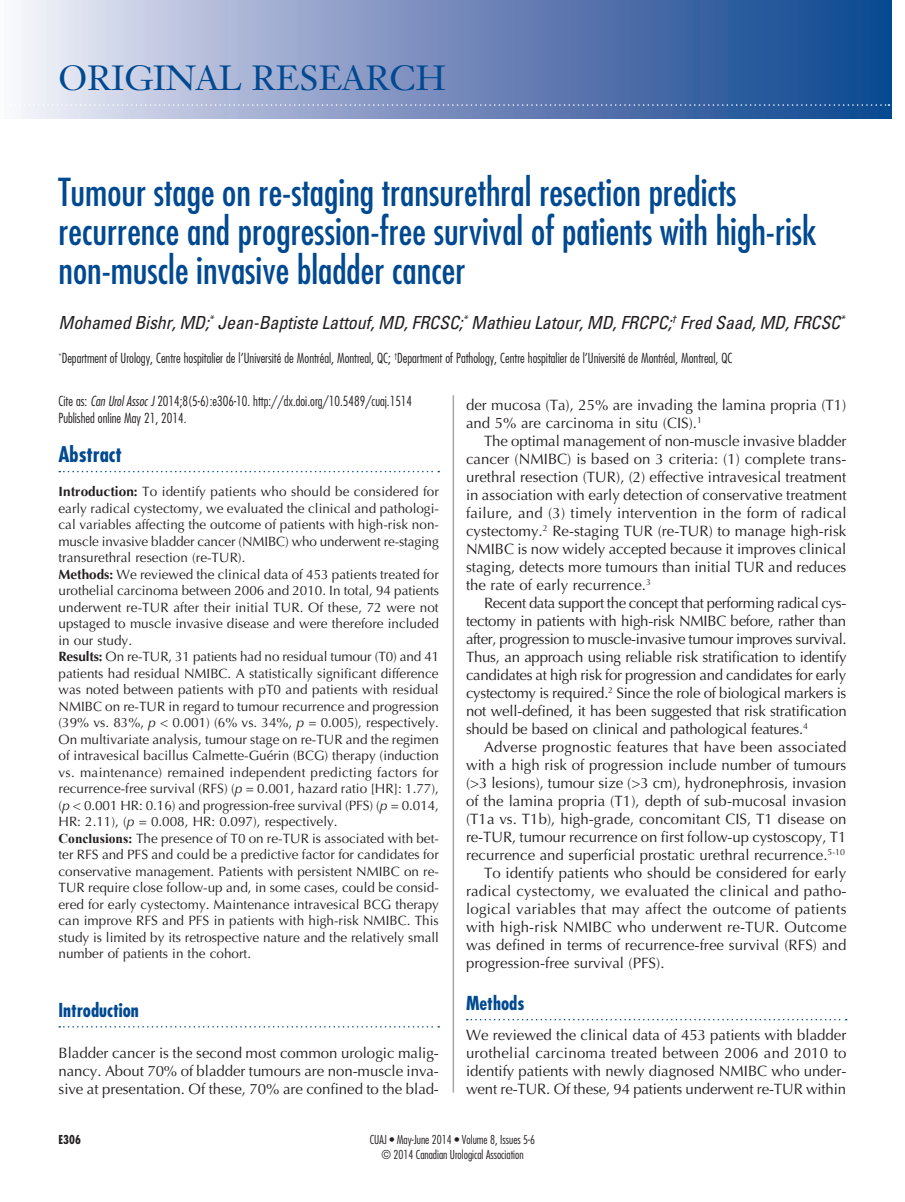
<style>
.page{position:relative;width:905px;height:1202px;background:#fff}
.page>*{position:absolute;margin:0;border:0;box-sizing:border-box;transform-origin:0 0}
.t1{font:condensed 37.5px/39px "Futura";color:#014990}
.t2{font:34.5px "Janson Text";letter-spacing:.315em;color:#014990}
.t3{font:700 condensed 21px "Futura";color:#014990}
.t4{font:700 condensed 18.75px "Futura";color:#014990}
.t5{font:italic condensed 18px "Univers";letter-spacing:-.01em;color:#231f20}
.t6{font:15px/18px "Optima";color:#231f20;text-align:justify}
.t7{font:13.5px/16.5px "Optima";color:#231f20}
.t8{font:300 condensed 13.5px/16.5px "Futura";color:#231f20}
.t9{font:300 condensed 12px/14.4px "Futura";color:#231f20;text-align:center}
.t10{font:700 condensed 12px "Futura";color:#231f20}
.s1{font-style:italic}
.s2{font-weight:700}
.s3{font-family:"Times New Roman";font-weight:700}
</style>
<div class="page">
<svg style="left:21px;top:0;width:870px;height:118px;background:#7890be"></svg>
<svg style="left:21px;top:104px;width:868px;height:2px;background:#90a4c9"></svg>
<hr style="left:452px;top:395px;width:2px;height:697px;background:#231f20">
<svg style="left:59px;top:471px;width:380px;height:1px"></svg>
<svg style="left:59px;top:1026px;width:380px;height:1px"></svg>
<svg style="left:466px;top:1018px;width:380px;height:2px"></svg>
<h2 class="t2" style="left:58px;top:56px;width:389px">ORIGINAL RESEARCH</h2>
<h1 class="t1" style="left:58px;top:172px;width:760px">Tumour stage on re-staging transurethral resection predicts recurrence and progression-free survival of patients with high-risk non-muscle invasive bladder cancer</h1>
<p class="t5" style="left:58px;top:311px;width:787px">Mohamed Bishr, MD;<sup>*</sup> Jean-Baptiste Lattouf, MD, FRCSC;<sup>*</sup> Mathieu Latour, MD, FRCPC;<sup>†</sup> Fred Saad, MD, FRCSC<sup>*</sup></p>
<p class="t8" style="left:58px;top:350px;width:675px"><sup>*</sup>Department of Urology, Centre hospitalier de l’Université de Montréal, Montreal, QC; <sup>†</sup>Department of Pathology, Centre hospitalier de l’Université de Montréal, Montreal, QC</p>
<p class="t8" style="left:58px;top:393px;width:355px">Cite as: <span class="s1">Can Urol Assoc J</span> 2014;8(5-6):e306-10. http://dx.doi.org/10.5489/cuaj.1514<br>Published online May 21, 2014.</p>
<h3 class="t3" style="left:58px;top:440px;width:65px">Abstract</h3>
<p class="t7" style="left:58px;top:484px;width:382px"><span class="s2">Introduction:</span> To identify patients who should be considered for early radical cystectomy, we evaluated the clinical and pathologi&shy;cal variables affecting the outcome of patients with high-risk non&shy;muscle invasive bladder cancer (NMIBC) who underwent re-staging transurethral resection (re-TUR).<br><span class="s2">Methods:</span> We reviewed the clinical data of 453 patients treated for urothelial carcinoma between 2006 and 2010. In total, 94 patients underwent re-TUR after their initial TUR. Of these, 72 were not upstaged to muscle invasive disease and were therefore included in our study.<br><span class="s2">Results:</span> On re-TUR, 31 patients had no residual tumour (T0) and 41 patients had residual NMIBC. A statistically significant difference was noted between patients with pT0 and patients with residual NMIBC on re-TUR in regard to tumour recurrence and progression (39% vs. 83%, <span class="s1">p</span> &lt; 0.001) (6% vs. 34%, <span class="s1">p</span> = 0.005), respectively.<br>On multivariate analysis, tumour stage on re-TUR and the regimen of intravesical bacillus Calmette-Guérin (BCG) therapy (induction vs. maintenance) remained independent predicting factors for recurrence-free survival (RFS) (<span class="s1">p</span> = 0.001, hazard ratio [HR]: 1.77), (<span class="s1">p</span> &lt; 0.001 HR: 0.16) and progression-free survival (PFS) (<span class="s1">p</span> = 0.014, HR: 2.11), (<span class="s1">p</span> = 0.008, HR: 0.097), respectively.<br><span class="s3">Conclusions:</span> The presence of T0 on re-TUR is associated with bet&shy;ter RFS and PFS and could be a predictive factor for candidates for conservative management. Patients with persistent NMIBC on re-TUR require close follow-up and, in some cases, could be consid&shy;ered for early cystectomy. Maintenance intravesical BCG therapy can improve RFS and PFS in patients with high-risk NMIBC. This study is limited by its retrospective nature and the relatively small number of patients in the cohort.</p>
<p class="t4" style="left:58px;top:998px;width:82px">Introduction</p>
<p class="t6" style="left:58px;top:1044px;width:382px">Bladder cancer is the second most common urologic malig&shy;nancy. About 70% of bladder tumours are non-muscle inva&shy;sive at presentation. Of these, 70% are confined to the blad-</p>
<p class="t6" style="left:466px;top:396px;width:382px">der mucosa (Ta), 25% are invading the lamina propria (T1) and 5% are carcinoma in situ (CIS).<sup>1</sup></p>
<p class="t6" style="left:466px;top:432px;width:382px;text-indent:18px">The optimal management of non-muscle invasive bladder cancer (NMIBC) is based on 3 criteria: (1) complete trans&shy;urethral resection (TUR), (2) effective intravesical treatment in association with early detection of conservative treatment failure, and (3) timely intervention in the form of radical cystectomy.<sup>2</sup> Re-staging TUR (re-TUR) to manage high-risk NMIBC is now widely accepted because it improves clinical staging, detects more tumours than initial TUR and reduces the rate of early recurrence.<sup>3</sup></p>
<p class="t6" style="left:466px;top:594px;width:382px;text-indent:18px">Recent data support the concept that performing radical cys&shy;tectomy in patients with high-risk NMIBC before, rather than after, progression to muscle-invasive tumour improves survival.<br>Thus, an approach using reliable risk stratification to identify candidates at high risk for progression and candidates for early cystectomy is required.<sup>2</sup> Since the role of biological markers is not well-defined, it has been suggested that risk stratification should be based on clinical and pathological features.<sup>4</sup></p>
<p class="t6" style="left:484px;top:738px;width:364px">Adverse prognostic features that have been associated</p>
<p class="t6" style="left:466px;top:756px;width:381px">with a high risk of progression include number of tumours</p>
<p class="t6" style="left:466px;top:774px;width:382px">(&gt;3 lesions), tumour size (&gt;3 cm), hydronephrosis, invasion</p>
<p class="t6" style="left:466px;top:792px;width:382px">of the lamina propria (T1), depth of sub-mucosal invasion</p>
<p class="t6" style="left:466px;top:810px;width:382px">(T1a vs. T1b), high-grade, concomitant CIS, T1 disease on</p>
<p class="t6" style="left:466px;top:828px;width:382px">re-TUR, tumour recurrence on first follow-up cystoscopy, T1</p>
<p class="t6" style="left:466px;top:846px;width:380px">recurrence and superficial prostatic urethral recurrence.<sup>5-10</sup></p>
<p class="t6" style="left:484px;top:864px;width:364px">To identify patients who should be considered for early</p>
<p class="t6" style="left:466px;top:882px;width:382px">radical cystectomy, we evaluated the clinical and patho-</p>
<p class="t6" style="left:466px;top:900px;width:382px">logical variables that may affect the outcome of patients</p>
<p class="t6" style="left:466px;top:918px;width:382px">with high-risk NMIBC who underwent re-TUR. Outcome</p>
<p class="t6" style="left:466px;top:936px;width:382px">was defined in terms of recurrence-free survival (RFS) and</p>
<p class="t6" style="left:466px;top:954px;width:200px">progression-free survival (PFS).</p>
<p class="t4" style="left:466px;top:990px;width:60px">Methods</p>
<p class="t6" style="left:466px;top:1026px;width:382px">We reviewed the clinical data of 453 patients with bladder urothelial carcinoma treated between 2006 and 2010 to identify patients with newly diagnosed NMIBC who under&shy;went re-TUR. Of these, 94 patients underwent re-TUR within</p>
<p class="t10" style="left:58px;top:1131px;width:24px">E306</p>
<p class="t9" style="left:370px;top:1132px;width:167px">CUAJ • May-June 2014 • Volume 8, Issues 5-6 © 2014 Canadian Urological Association</p>
</div>
